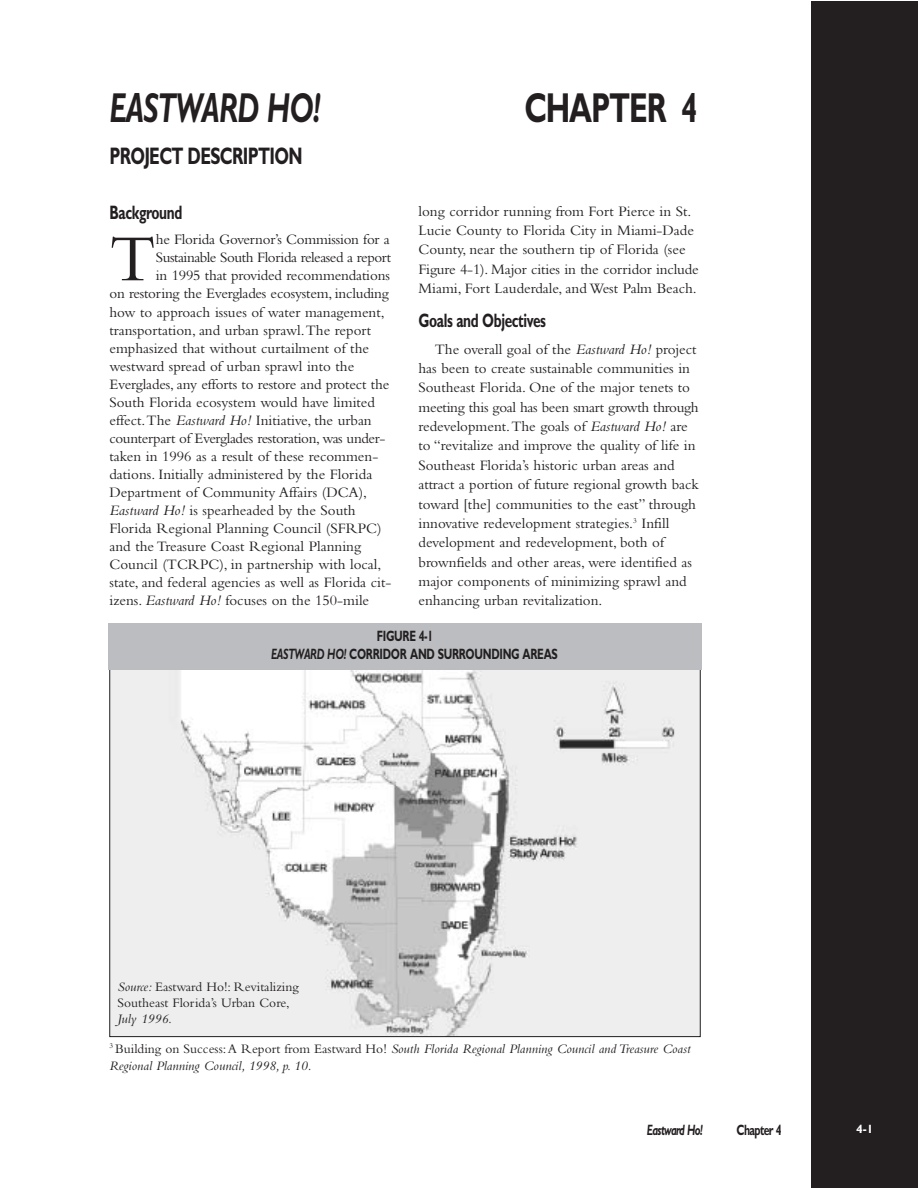
<style>
.page{position:relative;width:918px;height:1188px;background:#fff}
.page>*{position:absolute;margin:0;border:0;box-sizing:border-box;transform-origin:0 0}
.t1{font:68.55px "Bembo";color:#231f20}
.t2{font:italic 700 42px "Gill Sans";letter-spacing:-.025em;color:#231f20;scale:.7 1}
.t3{font:700 42px "Gill Sans";letter-spacing:-.04em;color:#231f20;scale:.7 1}
.t4{font:700 24px "Gill Sans";letter-spacing:-.04em;color:#231f20;scale:.7 1}
.t5{font:700 19.5px "Gill Sans";letter-spacing:-.03em;color:#231f20;scale:.7 1}
.t6{font:15px/19.4px "Bembo";color:#231f20}
.t7{font:700 15px/18px "Gill Sans";letter-spacing:-.03em;color:#231f20;scale:.7 1}
.t8{font:15px "Bembo";letter-spacing:-.025em;color:#231f20}
.t9{font:15px "Bembo";letter-spacing:-.03em;color:#231f20}
.t10{font:italic 700 15px "Gill Sans";letter-spacing:-.055em;color:#231f20;scale:.7 1}
.t11{font:700 15px "Gill Sans";letter-spacing:-.055em;color:#231f20;scale:.7 1}
.t12{font:italic 13.5px/17px "Bembo";color:#231f20}
.t13{font:13.5px/16.2px "Bembo";color:#231f20}
.t14{font:700 12px "Gill Sans";color:#fff}
.s1{font-style:italic}
.s2{font-style:normal}
</style>
<div class="page">
<img style="left:112px;top:670px;width:586px;height:365px">
<div style="left:108px;top:624px;width:594px;height:46px;background:#bbbdc0"></div>
<div style="left:812px;top:2px;width:106px;height:1186px;background:#231f20"></div>
<h1 class="t2" style="left:110px;top:93px;width:303px">EASTWARD HO!</h1>
<h1 class="t3" style="left:524px;top:93px;width:249px">CHAPTER 4</h1>
<h2 class="t4" style="left:110px;top:148px;width:278px">PROJECT DESCRIPTION</h2>
<h3 class="t5" style="left:110px;top:206px;width:106px">Background</h3>
<p class="t1" style="left:110px;top:234px;width:48px">T</p>
<p class="t6" style="left:156px;top:231px;width:235px">he Florida Governor’s Commission for a</p>
<p class="t9" style="left:156px;top:252px;width:237px">Sustainable South Florida released a report</p>
<p class="t6" style="left:156px;top:267px;width:236px">in 1995 that provided recommendations</p>
<p class="t6" style="left:109px;top:286px;width:281px">on restoring the Everglades ecosystem, including</p>
<p class="t6" style="left:109px;top:304px;width:277px">how to approach issues of water management,</p>
<p class="t6" style="left:109px;top:322px;width:263px">transportation, and urban sprawl. The report</p>
<p class="t6" style="left:109px;top:340px;width:261px">emphasized that without curtailment of the</p>
<p class="t6" style="left:109px;top:358px;width:246px">westward spread of urban sprawl into the</p>
<p class="t6" style="left:109px;top:376px;width:281px">Everglades, any efforts to restore and protect the</p>
<p class="t6" style="left:109px;top:394px;width:267px">South Florida ecosystem would have limited</p>
<p class="t6" style="left:109px;top:412px;width:264px">effect. The <span class="s1">Eastward Ho!</span> Initiative, the urban</p>
<p class="t8" style="left:109px;top:433px;width:277px">counterpart of Everglades restoration, was under-</p>
<p class="t6" style="left:109px;top:448px;width:270px">taken in 1996 as a result of these recommen-</p>
<p class="t6" style="left:109px;top:466px;width:264px">dations. Initially administered by the Florida</p>
<p class="t6" style="left:109px;top:484px;width:259px">Department of Community Affairs (DCA),</p>
<p class="t6" style="left:110px;top:502px;width:248px"><span class="s1">Eastward Ho!</span> is spearheaded by the South</p>
<p class="t6" style="left:110px;top:520px;width:274px">Florida Regional Planning Council (SFRPC)</p>
<p class="t6" style="left:110px;top:538px;width:253px">and the Treasure Coast Regional Planning</p>
<p class="t6" style="left:110px;top:556px;width:273px">Council (TCRPC), in partnership with local,</p>
<p class="t6" style="left:110px;top:574px;width:283px">state, and federal agencies as well as Florida cit-</p>
<p class="t6" style="left:110px;top:592px;width:261px">izens. <span class="s1">Eastward Ho!</span> focuses on the 150-mile</p>
<p class="t6" style="left:419px;top:203px;width:282px">long corridor running from Fort Pierce in St.<br>Lucie County to Florida City in Miami-Dade County, near the southern tip of Florida (see Figure 4-1). Major cities in the corridor include Miami, Fort Lauderdale, and West Palm Beach.</p>
<h3 class="t5" style="left:418px;top:314px;width:184px">Goals and Objectives</h3>
<p class="t6" style="left:418px;top:341px;width:282px;text-indent:16px">The overall goal of the <span class="s1">Eastward Ho!</span> project has been to create sustainable communities in Southeast Florida. One of the major tenets to meeting this goal has been smart growth through redevelopment. The goals of <span class="s1">Eastward Ho!</span> are to “revitalize and improve the quality of life in Southeast Florida’s historic urban areas and attract a portion of future regional growth back toward [the] communities to the east” through innovative redevelopment strategies.<sup>3</sup> Infill development and redevelopment, both of brownfields and other areas, were identified as major components of minimizing sprawl and enhancing urban revitalization.</p>
<p class="t7" style="left:271px;top:629px;width:411px;text-indent:106px">FIGURE 4-1<br><span class="s1">EASTWARD HO!</span> CORRIDOR AND SURROUNDING AREAS</p>
<p class="t13" style="left:117px;top:980px;width:183px"><span class="s1">Source:</span> Eastward Ho!: Revitalizing<br>Southeast Florida’s Urban Core,<br><span class="s1">July 1996.</span></p>
<p class="t12" style="left:110px;top:1041px;width:583px"><sup>3</sup> <span class="s2">Building on Success: A Report from Eastward Ho!</span> South Florida Regional Planning Council and Treasure Coast<br>Regional Planning Council, 1998, p. 10.</p>
<p class="t10" style="left:647px;top:1124px;width:82px">Eastward Ho!</p>
<p class="t11" style="left:737px;top:1124px;width:66px">Chapter 4</p>
<p class="t14" style="left:856px;top:1125px;width:19px">4-1</p>
</div>
